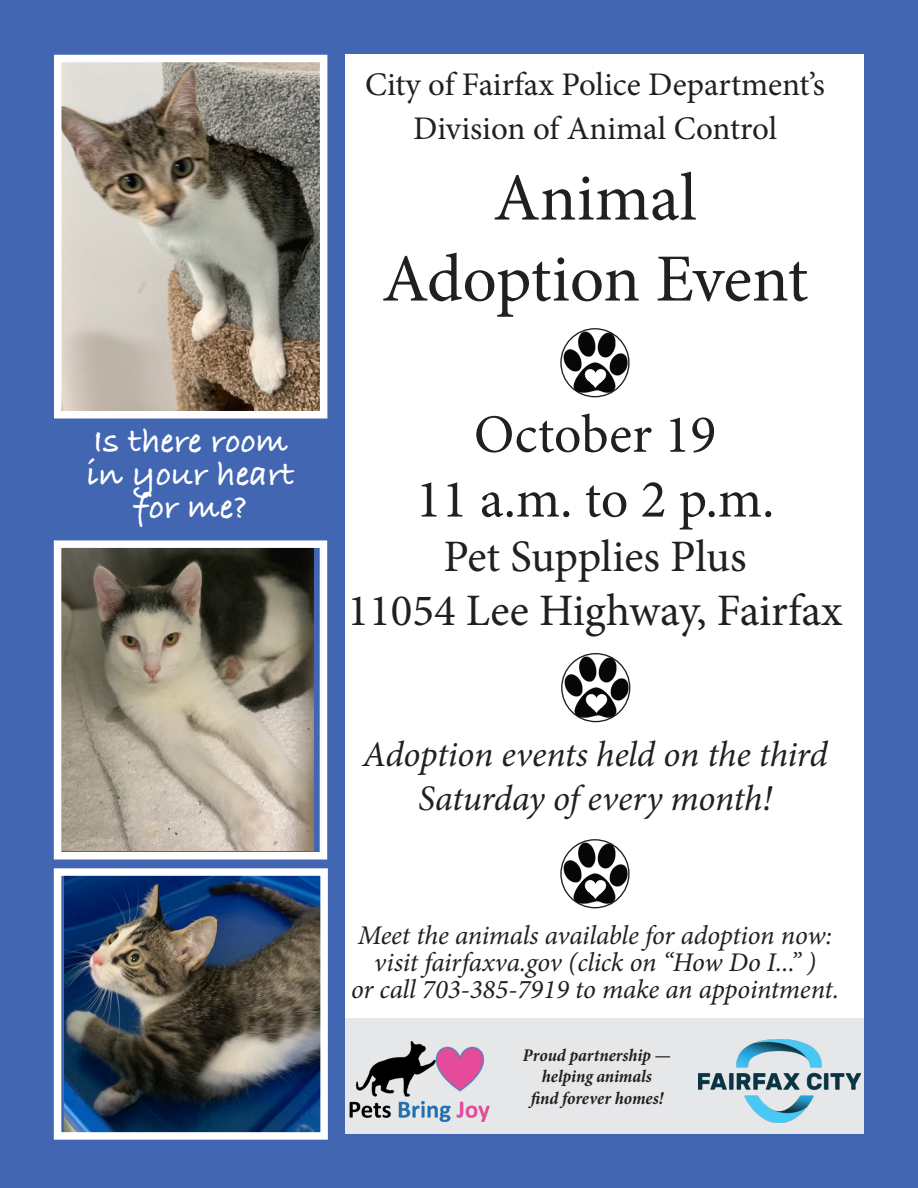
<style>
.page{position:relative;width:918px;height:1188px;background:#4266b1}
.page>*{position:absolute;margin:0;border:0;box-sizing:border-box;transform-origin:0 0}
.t1{font:67.5px "Minion Pro";letter-spacing:-.005em;color:#231f20}
.t2{font:54px "Minion Pro";color:#231f20}
.t3{font:45px "Minion Pro";color:#231f20}
.t4{font:italic 36px/43.2px "Minion Pro";letter-spacing:-.01em;color:#231f20;text-align:center}
.t5{font:700 36px "Bradley Hand ITCTT";color:#fff}
.t6{font:33px/43.2px "Minion Pro";color:#231f20;text-align:center}
.t7{font:italic 27px/27px "Minion Pro";letter-spacing:-.01em;color:#231f20;text-align:center}
.t8{font:italic 700 condensed 18px "Minion Pro";letter-spacing:-.005em;color:#231f20}
</style>
<div class="page">
<div style="left:346px;top:54px;width:518px;height:1080px;background:#fff"></div>
<div style="left:346px;top:1018px;width:518px;height:116px;background:#e6e7e9"></div>
<img style="left:63px;top:64px;width:255px;height:345px">
<div style="left:54px;top:55px;width:273px;height:363px;border:8px solid #fff"></div>
<img style="left:64px;top:877px;width:255px;height:254px">
<div style="left:54px;top:868px;width:274px;height:272px;border:8px solid #fff"></div>
<div style="left:560px;top:328px;width:70px;height:69px;border:1px solid #231f20;border-radius:50%"></div>
<img style="left:563px;top:330px;width:66px;height:65px">
<img style="left:585px;top:369px;width:22px;height:20px">
<div style="left:560px;top:839px;width:70px;height:69px;border:1px solid #231f20;border-radius:50%"></div>
<img style="left:563px;top:841px;width:66px;height:65px">
<img style="left:585px;top:880px;width:22px;height:20px">
<div style="left:561px;top:653px;width:69px;height:69px;border:1px solid #231f20;border-radius:50%"></div>
<img style="left:563px;top:655px;width:67px;height:65px">
<img style="left:586px;top:694px;width:22px;height:20px">
<img style="left:63px;top:549px;width:251px;height:301px">
<div style="left:54px;top:540px;width:273px;height:320px;border:8px solid #fff"></div>
<img style="left:345px;top:1025px;width:145px;height:109px">
<img style="left:698px;top:1039px;width:162px;height:83px">
<p class="t5" style="left:93px;top:413px;width:197px">Is there room</p>
<p class="t5" style="left:87px;top:446px;width:209px">in your heart</p>
<p class="t5" style="left:134px;top:479px;width:115px">for me?</p>
<p class="t6" style="left:365px;top:63px;width:462px">City of Fairfax Police Department’s<br>Division of Animal Control</p>
<p class="t1" style="left:493px;top:153px;width:205px">Animal</p>
<p class="t1" style="left:382px;top:234px;width:428px">Adoption Event</p>
<p class="t2" style="left:474px;top:398px;width:244px">October 19</p>
<p class="t2" style="left:416px;top:463px;width:360px">11 a.m. to 2 p.m.</p>
<p class="t3" style="left:444px;top:526px;width:304px">Pet Supplies Plus</p>
<p class="t3" style="left:348px;top:580px;width:496px">11054 Lee Highway, Fairfax</p>
<p class="t4" style="left:363px;top:733px;width:467px">Adoption events held on the third<br>Saturday of every month!</p>
<p class="t7" style="left:351px;top:922px;width:489px">Meet the animals available for adoption now: visit fairfaxva.gov (click on “How Do I...” )<br>or call 703-385-7919 to make an appointment.</p>
<p class="t8" style="left:523px;top:1042px;width:150px">Proud partnership —</p>
<p class="t8" style="left:542px;top:1064px;width:112px">helping animals</p>
<p class="t8" style="left:531px;top:1086px;width:134px">find forever homes!</p>
</div>
